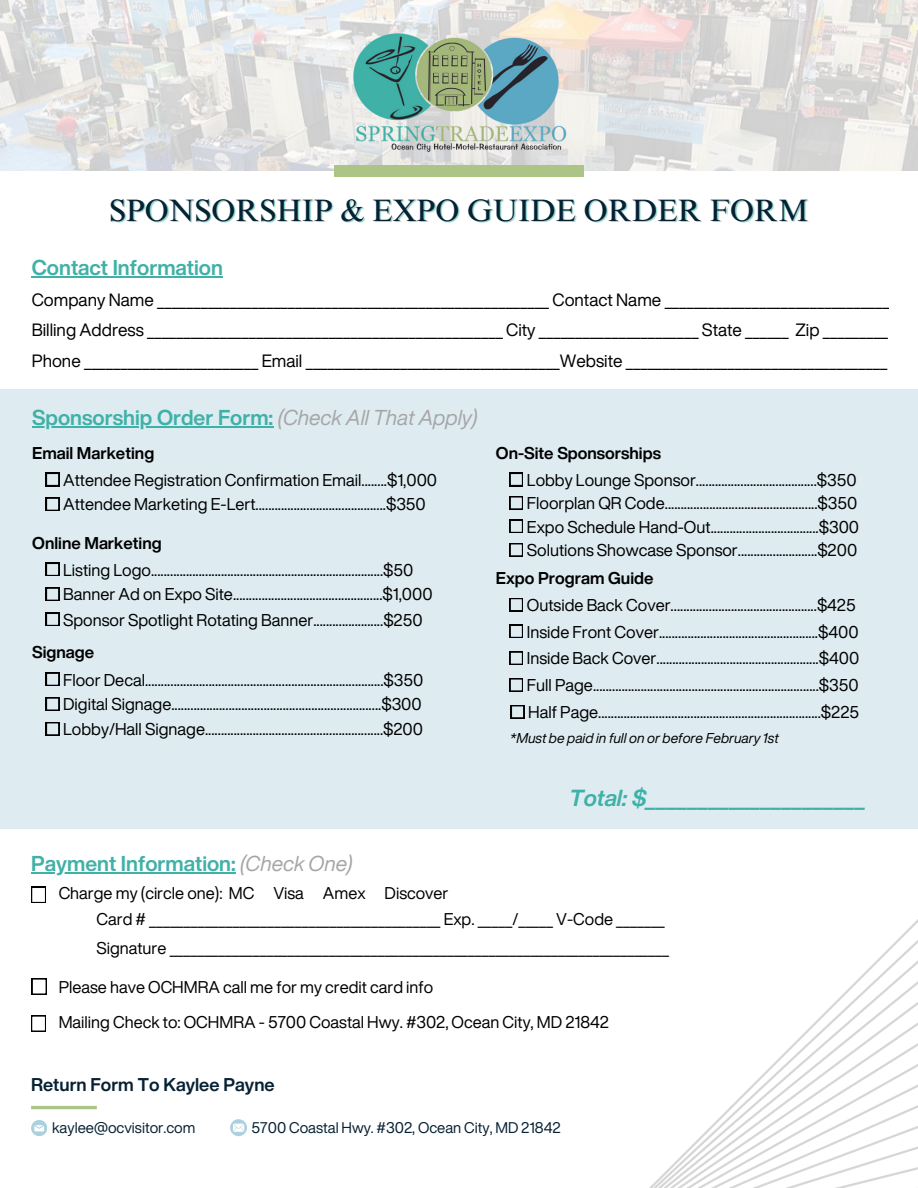
<style>
.page{position:relative;width:918px;height:1188px;background:#fff}
.page>*{position:absolute;margin:0;border:0;box-sizing:border-box;transform-origin:0 0}
.t1{font:31.05px "Times NRMT Pro";color:#062133}
.t2{font:italic 700 22.65px "Helvetica Now Display";color:#3fb1a7}
.t3{font:700 21px "Helvetica Now Display";color:#3fb1a7}
.t4{font:700 18px "Helvetica Now Display";color:#062133}
.t5{font:17.4px/30.5px "Helvetica Now Display";color:#000}
.t6{font:16.65px/25.8px "Helvetica Now Display";color:#000}
.t7{font:700 16.65px "Helvetica Now Display";color:#000}
.t8{font:15px "Helvetica Now Display";color:#062133}
.t9{font:italic 13.95px "Helvetica Now Display";color:#000}
.s1{font-weight:400;font-style:italic;color:#a6a6a6}
</style>
<div class="page">
<svg style="left:649px;top:919px;width:269px;height:269px"></svg>
<svg style="left:0;top:0;width:918px;height:171px;background:#e4e2e1"></svg>
<img style="left:352px;top:32px;width:214px;height:119px">
<div style="left:334px;top:165px;width:250px;height:12px;background:#acc587"></div>
<hr style="left:31px;top:872px;width:205px;height:1px;background:#3fb1a7">
<svg style="left:31px;top:887px;width:15px;height:16px"></svg>
<svg style="left:32px;top:978px;width:14px;height:16px"></svg>
<svg style="left:31px;top:1016px;width:15px;height:15px"></svg>
<hr style="left:32px;top:276px;width:191px;height:1px;background:#3fb1a7">
<div style="left:0;top:390px;width:918px;height:439px;background:#deecf2"></div>
<svg style="left:46px;top:473px;width:13px;height:13px"></svg>
<svg style="left:46px;top:498px;width:13px;height:13px"></svg>
<svg style="left:46px;top:673px;width:13px;height:13px"></svg>
<svg style="left:46px;top:698px;width:13px;height:13px"></svg>
<svg style="left:46px;top:722px;width:13px;height:13px"></svg>
<svg style="left:510px;top:598px;width:13px;height:13px"></svg>
<svg style="left:510px;top:625px;width:13px;height:13px"></svg>
<svg style="left:510px;top:652px;width:13px;height:13px"></svg>
<svg style="left:510px;top:678px;width:13px;height:14px"></svg>
<svg style="left:511px;top:705px;width:13px;height:13px"></svg>
<svg style="left:510px;top:473px;width:13px;height:13px"></svg>
<svg style="left:510px;top:520px;width:13px;height:13px"></svg>
<svg style="left:510px;top:543px;width:13px;height:13px"></svg>
<svg style="left:46px;top:563px;width:13px;height:13px"></svg>
<svg style="left:46px;top:588px;width:13px;height:13px"></svg>
<svg style="left:46px;top:613px;width:13px;height:13px"></svg>
<svg style="left:510px;top:496px;width:13px;height:13px"></svg>
<hr style="left:32px;top:426px;width:241px;height:1px;background:#3fb1a7">
<hr style="left:31px;top:1106px;width:66px;height:3px;background:#acc587">
<svg style="left:31px;top:1120px;width:16px;height:16px"></svg>
<svg style="left:230px;top:1119px;width:17px;height:17px"></svg>
<p class="t1" style="left:109px;top:198px;width:701px">SPONSORSHIP &amp; EXPO GUIDE ORDER FORM</p>
<h5 class="t3" style="left:32px;top:252px;width:193px">Contact Information</h5>
<h3 class="t5" style="left:32px;top:284px;width:860px">Company Name ______________________________________________________ Contact Name _______________________________<br>Billing Address _________________________________________________ City ______________________ State ______ Zip _________</h3>
<h4 class="t5" style="left:32px;top:345px;width:857px">Phone ________________________ Email ___________________________________Website ____________________________________</h4>
<h5 class="t3" style="left:32px;top:402px;width:447px">Sponsorship Order Form: <span class="s1">(Check All That Apply)</span></h5>
<h5 class="t7" style="left:32px;top:440px;width:124px">Email Marketing</h5>
<h4 class="t6" style="left:63px;top:467px;width:376px">Attendee Registration Confirmation Email........$1,000</h4>
<h5 class="t6" style="left:63px;top:491px;width:364px">Attendee Marketing E-Lert.........................................$350</h5>
<h2 class="t7" style="left:32px;top:530px;width:131px">Online Marketing</h2>
<p class="t6" style="left:63px;top:557px;width:352px">Listing Logo.........................................................................$50</p>
<h3 class="t6" style="left:63px;top:581px;width:371px">Banner Ad on Expo Site...............................................$1,000</h3>
<h5 class="t6" style="left:63px;top:607px;width:361px">Sponsor Spotlight Rotating Banner......................$250</h5>
<h5 class="t7" style="left:32px;top:640px;width:64px">Signage</h5>
<h5 class="t6" style="left:63px;top:666px;width:362px">Floor Decal...........................................................................$350</h5>
<h4 class="t6" style="left:63px;top:691px;width:360px">Digital Signage..................................................................$300</h4>
<h5 class="t6" style="left:63px;top:716px;width:362px">Lobby/Hall Signage........................................................$200</h5>
<p class="t7" style="left:496px;top:440px;width:167px">On-Site Sponsorships</p>
<h4 class="t6" style="left:527px;top:467px;width:331px">Lobby Lounge Sponsor......................................$350</h4>
<h5 class="t6" style="left:527px;top:514px;width:334px">Expo Schedule Hand-Out..................................$300</h5>
<h5 class="t6" style="left:527px;top:537px;width:332px">Solutions Showcase Sponsor.........................$200</h5>
<h5 class="t6" style="left:527px;top:490px;width:332px">Floorplan QR Code................................................$350</h5>
<h5 class="t7" style="left:496px;top:565px;width:159px">Expo Program Guide</h5>
<h5 class="t6" style="left:527px;top:592px;width:330px">Outside Back Cover..............................................$425</h5>
<h4 class="t6" style="left:527px;top:619px;width:333px">Inside Front Cover..................................................$400</h4>
<h5 class="t6" style="left:527px;top:645px;width:334px">Inside Back Cover...................................................$400</h5>
<h5 class="t6" style="left:527px;top:672px;width:333px">Full Page.......................................................................$350</h5>
<h5 class="t6" style="left:528px;top:699px;width:333px">Half Page......................................................................$225</h5>
<h5 class="t9" style="left:510px;top:728px;width:270px">*Must be paid in full on or before February 1st</h5>
<h5 class="t2" style="left:570px;top:780px;width:298px">Total: $_____________________</h5>
<h1 class="t3" style="left:31px;top:848px;width:323px">Payment Information: <span class="s1">(Check One)</span></h1>
<h2 class="t6" style="left:97px;top:880px;width:570px;text-indent:-38px">Charge my (circle one): MC Visa Amex Discover<br>Card # __________________________________________ Exp. _____/_____ V-Code _______</h2>
<h2 class="t6" style="left:97px;top:935px;width:574px">Signature ________________________________________________________________________</h2>
<p class="t6" style="left:59px;top:974px;width:376px">Please have OCHMRA call me for my credit card info</p>
<p class="t6" style="left:59px;top:1009px;width:552px">Mailing Check to: OCHMRA - 5700 Coastal Hwy. #302, Ocean City, MD 21842</p>
<h5 class="t4" style="left:31px;top:1071px;width:245px">Return Form To Kaylee Payne</h5>
<h5 class="t8" style="left:52px;top:1116px;width:145px">kaylee@ocvisitor.com</h5>
<h4 class="t8" style="left:252px;top:1116px;width:311px">5700 Coastal Hwy. #302, Ocean City, MD 21842</h4>
</div>
